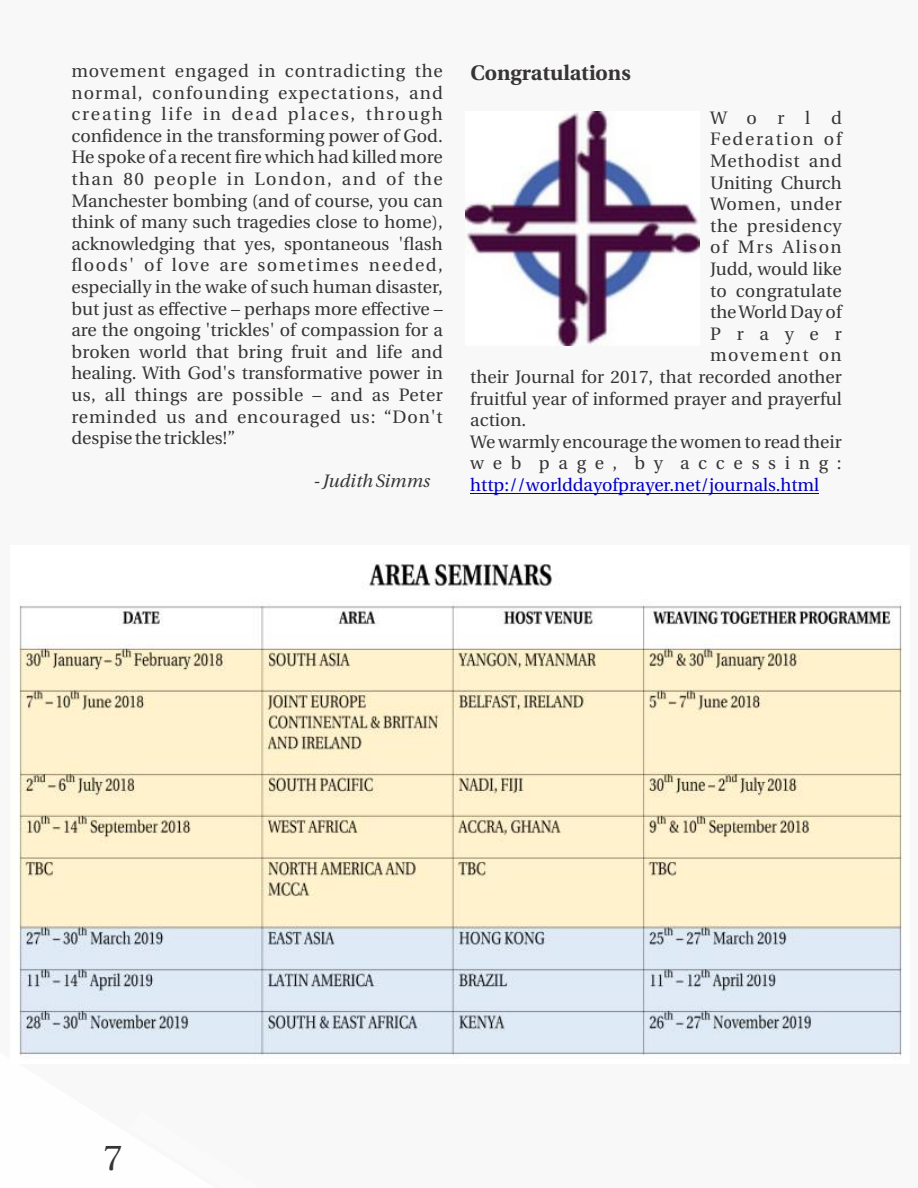
<style>
.page{position:relative;width:918px;height:1188px;background:#f7f7f8}
.page>*{position:absolute;margin:0;border:0;box-sizing:border-box;transform-origin:0 0}
.t1{font:36px "Heuristica";color:#373435}
.t2{font:700 21px "Heuristica";color:#373435}
.t3{font:18px/21.6px "Heuristica";color:#373435;text-align:justify}
.t4{font:18px "Heuristica";color:#0000c4}
.t5{font:18px "Heuristica";letter-spacing:.035em;color:#373435}
.t6{font:18px "Heuristica";letter-spacing:.085em;color:#373435}
.t7{font:18px "Heuristica";letter-spacing:.485em;color:#373435}
.t8{font:italic 18px "Heuristica";color:#373435}
.t9{font:18px "Heuristica";letter-spacing:.095em;color:#373435}
.t10{font:18px "Heuristica";letter-spacing:.045em;color:#373435}
</style>
<div class="page">
<hr style="left:470px;top:493px;width:349px;height:1px;background:#0000c4">
<img style="left:466px;top:112px;width:233px;height:234px">
<img style="left:19px;top:564px;width:883px;height:491px">
<p class="t3" style="left:71px;top:62px;width:373px">movement engaged in contradicting the normal, confounding expectations, and creating life in dead places, through confidence in the transforming power of God.<br>He spoke of a recent fire which had killed more than 80 people in London, and of the Manchester bombing (and of course, you can think of many such tragedies close to home), acknowledging that yes, spontaneous 'flash floods' of love are sometimes needed, especially in the wake of such human disaster, but just as effective – perhaps more effective – are the ongoing 'trickles' of compassion for a broken world that bring fruit and life and healing. With God's transformative power in us, all things are possible – and as Peter reminded us and encouraged us: “Don't despise the trickles!”</p>
<p class="t8" style="left:313px;top:474px;width:118px">- Judith Simms</p>
<p class="t2" style="left:470px;top:64px;width:162px">Congratulations</p>
<p class="t3" style="left:710px;top:108px;width:133px">World</p>
<p class="t9" style="left:710px;top:132px;width:133px">Federation of</p>
<p class="t10" style="left:710px;top:153px;width:133px">Methodist and</p>
<p class="t3" style="left:710px;top:173px;width:133px">Uniting Church</p>
<p class="t5" style="left:710px;top:197px;width:133px">Women, under</p>
<p class="t5" style="left:710px;top:218px;width:133px">the presidency</p>
<p class="t6" style="left:710px;top:240px;width:133px">of Mrs Alison</p>
<p class="t3" style="left:710px;top:260px;width:133px">Judd, would like</p>
<p class="t3" style="left:710px;top:281px;width:133px">to congratulate</p>
<p class="t3" style="left:710px;top:303px;width:133px">the World Day of</p>
<p class="t3" style="left:710px;top:324px;width:133px">Prayer</p>
<p class="t6" style="left:710px;top:348px;width:133px">movement on</p>
<p class="t3" style="left:470px;top:368px;width:373px">their Journal for 2017, that recorded another</p>
<p class="t3" style="left:470px;top:389px;width:373px">fruitful year of informed prayer and prayerful</p>
<p class="t3" style="left:470px;top:411px;width:58px">action.</p>
<p class="t3" style="left:470px;top:432px;width:373px">We warmly encourage the women to read their</p>
<p class="t7" style="left:470px;top:456px;width:373px">web page, by accessing:</p>
<p class="t4" style="left:470px;top:477px;width:350px">http://worlddayofprayer.net/journals.html</p>
<h1 class="t1" style="left:103px;top:1143px;width:21px">7</h1>
</div>
